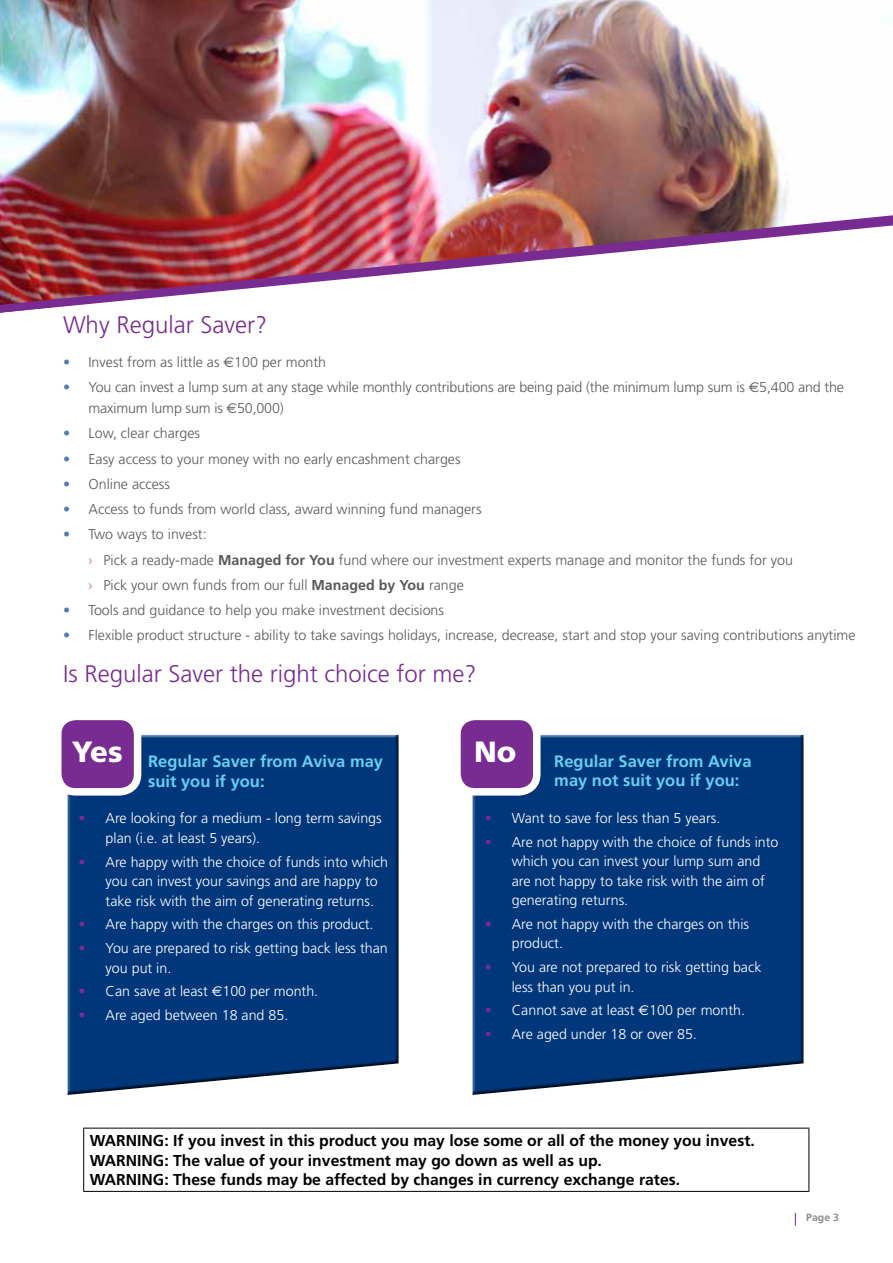
<style>
.page{position:relative;width:893px;height:1263px;background:#fff}
.page>*{position:absolute;margin:0;border:0;box-sizing:border-box;transform-origin:0 0}
.t1{font:900 29.25px "Frutiger";color:#fff}
.t2{font:300 24px "Frutiger";color:#782b90}
.t3{font:700 16.5px/19.5px "Frutiger";color:#68cef3}
.t4{font:700 15.75px/19.5px "Frutiger";color:#000}
.t5{font:300 14.25px/25.2px "Frutiger";color:#58595b}
.t6{font:300 14.25px/19.5px "Frutiger";color:#fff}
.t7{font:700 10.5px "Frutiger";color:#8a8c8e}
.s1{color:#5478b8}
.s2{font-family:"Euro Sans";font-weight:400}
.s3{color:#bf5095}
.s4{font-weight:700}
.s5{color:#89d6f5}
.s6{color:#782b90}
</style>
<div class="page">
<svg style="left:795px;top:1213px;width:1px;height:13px"></svg>
<hr style="left:83px;top:1128px;width:726px;height:1px;background:#000">
<hr style="left:83px;top:1128px;width:1px;height:63px;background:#000">
<hr style="left:808px;top:1128px;width:1px;height:63px;background:#000">
<hr style="left:83px;top:1191px;width:726px;height:1px;background:#000">
<div style="left:470px;top:734px;width:334px;height:361px;background:#000;opacity:.75"></div>
<div style="left:65px;top:734px;width:334px;height:361px;background:#000;opacity:.75"></div>
<div style="left:58px;top:716px;width:80px;height:76px;background:#782b90;border-radius:18px"></div>
<div style="left:54px;top:713px;width:87px;height:83px;border:8px solid #fff;border-radius:18px"></div>
<div style="left:457px;top:716px;width:80px;height:76px;background:#782b90;border-radius:18px"></div>
<div style="left:453px;top:713px;width:88px;height:83px;border:8px solid #fff;border-radius:18px"></div>
<img style="left:0;top:0;width:893px;height:215px">
<img style="left:0;top:215px;width:893px;height:98px">
<h2 class="t2" style="left:63px;top:311px;width:206px">Why Regular Saver?</h2>
<p class="t5" style="left:63px;top:349px;width:265px"><span class="s1">•</span> Invest from as little as <span class="s2">€</span>100 per month</p>
<p class="t5" style="left:88px;top:376px;width:757px;line-height:21px;text-indent:-25px"><span class="s1">•</span> You can invest a lump sum at any stage while monthly contributions are being paid (the minimum lump sum is <span class="s2">€</span>5,400 and the maximum lump sum is <span class="s2">€</span>50,000)</p>
<p class="t5" style="left:63px;top:421px;width:139px"><span class="s1">•</span> Low, clear charges</p>
<p class="t5" style="left:63px;top:446px;width:399px"><span class="s1">•</span> Easy access to your money with no early encashment charges</p>
<p class="t5" style="left:63px;top:471px;width:109px"><span class="s1">•</span> Online access</p>
<p class="t5" style="left:63px;top:496px;width:420px"><span class="s1">•</span> Access to funds from world class, award winning fund managers</p>
<p class="t5" style="left:89px;top:522px;width:706px;text-indent:-26px"><span class="s1">•</span> Two ways to invest:<br><span class="s3">›</span> Pick a ready-made <span class="s4">Managed for You</span> fund where our investment experts manage and monitor the funds for you <span class="s3">›</span> Pick your own funds from our full <span class="s4">Managed by You</span> range</p>
<p class="t5" style="left:63px;top:597px;width:383px"><span class="s1">•</span> Tools and guidance to help you make investment decisions</p>
<p class="t5" style="left:63px;top:623px;width:794px"><span class="s1">•</span> Flexible product structure - ability to take savings holidays, increase, decrease, start and stop your saving contributions anytime</p>
<h2 class="t2" style="left:63px;top:660px;width:415px">Is Regular Saver the right choice for me?</h2>
<p class="t3" style="left:72px;top:752px;width:313px"><sup>Yes</sup> Regular Saver from Aviva may</p>
<h1 class="t1" style="left:474px;top:734px;width:44px">No</h1>
<p class="t3" style="left:148px;top:771px;width:118px">suit you if you<span class="s5">:</span></p>
<p class="t6" style="left:106px;top:809px;width:278px;text-indent:-27px"><span class="s6">•</span> Are looking for a medium - long term savings plan (i.e. at least 5 years).</p>
<p class="t6" style="left:106px;top:852px;width:284px;text-indent:-27px"><span class="s6">•</span> Are happy with the choice of funds into which you can invest your savings and are happy to take risk with the aim of generating returns.</p>
<p class="t6" style="left:79px;top:914px;width:296px"><span class="s6">•</span> Are happy with the charges on this product.</p>
<p class="t6" style="left:106px;top:938px;width:284px;text-indent:-27px"><span class="s6">•</span> You are prepared to risk getting back less than you put in.</p>
<p class="t6" style="left:79px;top:982px;width:241px"><span class="s6">•</span> Can save at least <span class="s2">€</span>100 per month.</p>
<p class="t6" style="left:79px;top:1005px;width:211px"><span class="s6">•</span> Are aged between 18 and 85.</p>
<p class="t3" style="left:554px;top:751px;width:199px">Regular Saver from Aviva may not suit you if you:</p>
<p class="t6" style="left:485px;top:808px;width:237px"><span class="s6">•</span> Want to save for less than 5 years.</p>
<p class="t6" style="left:512px;top:832px;width:268px;text-indent:-27px"><span class="s6">•</span> Are not happy with the choice of funds into which you can invest your lump sum and are not happy to take risk with the aim of generating returns.</p>
<p class="t6" style="left:512px;top:914px;width:239px;text-indent:-27px"><span class="s6">•</span> Are not happy with the charges on this product.</p>
<p class="t6" style="left:512px;top:957px;width:251px;text-indent:-27px"><span class="s6">•</span> You are not prepared to risk getting back less than you put in.</p>
<p class="t6" style="left:485px;top:1001px;width:262px"><span class="s6">•</span> Cannot save at least <span class="s2">€</span>100 per month.</p>
<p class="t6" style="left:485px;top:1024px;width:214px"><span class="s6">•</span> Are aged under 18 or over 85.</p>
<p class="t4" style="left:90px;top:1131px;width:667px">WARNING: If you invest in this product you may lose some or all of the money you invest.<br>WARNING: The value of your investment may go down as well as up.<br>WARNING: These funds may be affected by changes in currency exchange rates.</p>
<p class="t7" style="left:806px;top:1211px;width:34px">Page 3</p>
</div>
